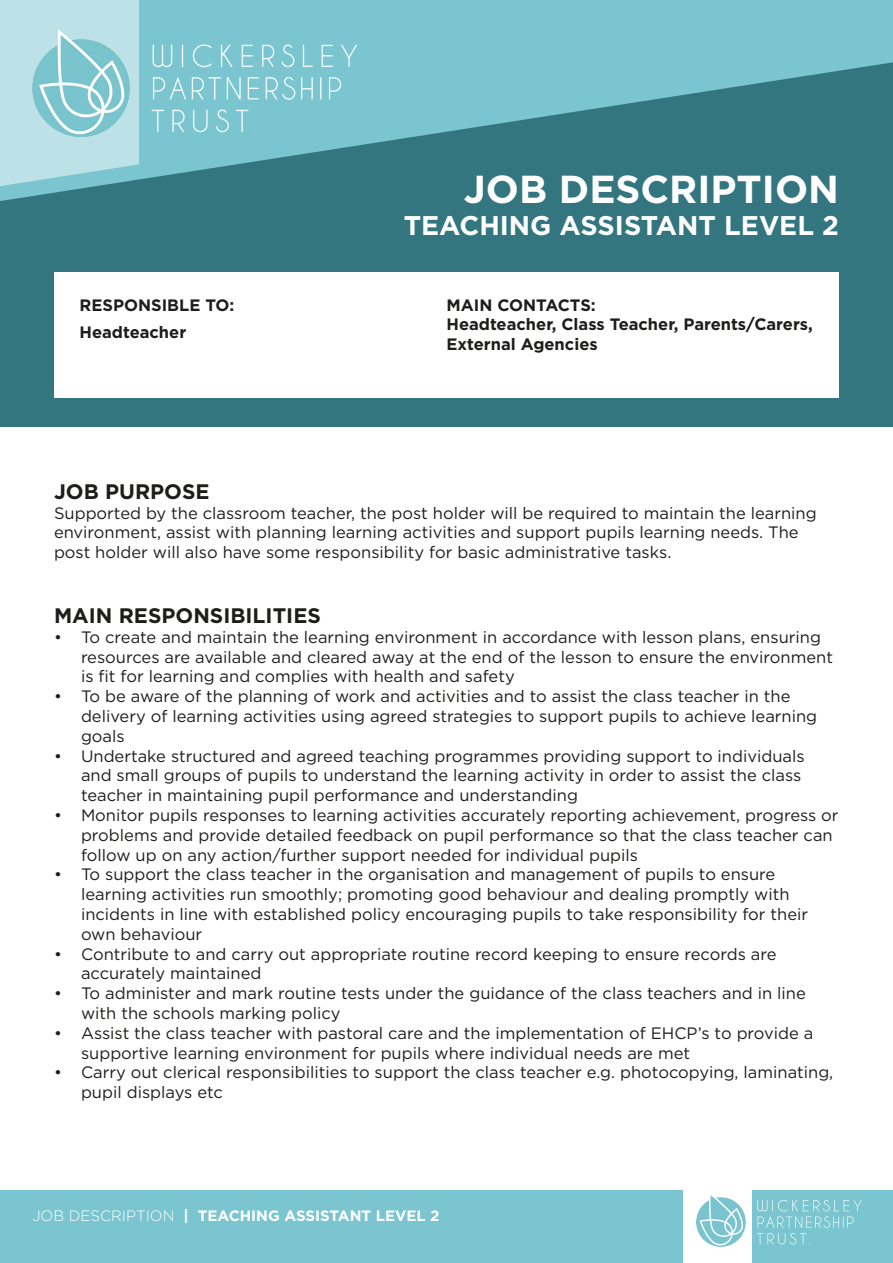
<style>
.page{position:relative;width:893px;height:1263px;background:#fff}
.page>*{position:absolute;margin:0;border:0;box-sizing:border-box;transform-origin:0 0}
.t1{font:700 39px "Gotham";color:#fff}
.t2{font:700 27px "Gotham";color:#fff}
.t3{font:700 21px "Gotham";color:#1d1d1b}
.t4{font:16.5px/19.8px "Gotham";color:#1d1d1b}
.t5{font:700 16.5px/19.8px "Gotham";color:#1d1d1b}
.t6{font:700 15px "Gotham";color:#fff}
.s1{font-weight:300}
</style>
<div class="page">
<div style="left:0;top:1190px;width:683px;height:73px;background:#7ac5cf"></div>
<div style="left:752px;top:1190px;width:141px;height:73px;background:#7ac5cf"></div>
<img style="left:696px;top:1195px;width:166px;height:52px">
<div style="left:0;top:29px;width:893px;height:398px;background:#34767f"></div>
<svg style="left:0;top:0;width:893px;height:201px;fill:#7ac5cf"></svg>
<svg style="left:0;top:0;width:139px;height:192px;background:#afdadf"></svg>
<img style="left:32px;top:29px;width:324px;height:108px">
<div style="left:54px;top:272px;width:784px;height:125px;background:#fff"></div>
<p class="t5" style="left:79px;top:295px;width:156px">RESPONSIBLE TO:</p>
<p class="t5" style="left:79px;top:322px;width:108px">Headteacher</p>
<p class="t1" style="left:464px;top:163px;width:377px">JOB DESCRIPTION</p>
<p class="t2" style="left:404px;top:208px;width:437px">TEACHING ASSISTANT LEVEL 2</p>
<p class="t5" style="left:446px;top:295px;width:151px">MAIN CONTACTS:</p>
<p class="t5" style="left:446px;top:314px;width:368px">Headteacher, Class Teacher, Parents/Carers,<br>External Agencies</p>
<p class="t3" style="left:54px;top:477px;width:157px">JOB PURPOSE</p>
<p class="t4" style="left:54px;top:502px;width:764px">Supported by the classroom teacher, the post holder will be required to maintain the learning environment, assist with planning learning activities and support pupils learning needs. The post holder will also have some responsibility for basic administrative tasks.</p>
<p class="t3" style="left:54px;top:602px;width:268px">MAIN RESPONSIBILITIES</p>
<p class="t4" style="left:81px;top:627px;width:753px;text-indent:-27px">• To create and maintain the learning environment in accordance with lesson plans, ensuring resources are available and cleared away at the end of the lesson to ensure the environment is fit for learning and complies with health and safety</p>
<p class="t4" style="left:81px;top:686px;width:738px;text-indent:-27px">• To be aware of the planning of work and activities and to assist the class teacher in the delivery of learning activities using agreed strategies to support pupils to achieve learning goals</p>
<p class="t4" style="left:81px;top:745px;width:725px;text-indent:-27px">• Undertake structured and agreed teaching programmes providing support to individuals and small groups of pupils to understand the learning activity in order to assist the class teacher in maintaining pupil performance and understanding</p>
<p class="t4" style="left:81px;top:805px;width:759px;text-indent:-27px">• Monitor pupils responses to learning activities accurately reporting achievement, progress or problems and provide detailed feedback on pupil performance so that the class teacher can follow up on any action/further support needed for individual pupils</p>
<p class="t4" style="left:81px;top:864px;width:729px;text-indent:-27px">• To support the class teacher in the organisation and management of pupils to ensure learning activities run smoothly; promoting good behaviour and dealing promptly with incidents in line with established policy encouraging pupils to take responsibility for their own behaviour</p>
<p class="t4" style="left:81px;top:943px;width:697px;text-indent:-27px">• Contribute to and carry out appropriate routine record keeping to ensure records are accurately maintained</p>
<p class="t4" style="left:81px;top:983px;width:726px;text-indent:-27px">• To administer and mark routine tests under the guidance of the class teachers and in line with the schools marking policy</p>
<p class="t4" style="left:81px;top:1023px;width:734px;text-indent:-27px">• Assist the class teacher with pastoral care and the implementation of EHCP’s to provide a supportive learning environment for pupils where individual needs are met</p>
<p class="t4" style="left:81px;top:1062px;width:754px;text-indent:-27px">• Carry out clerical responsibilities to support the class teacher e.g. photocopying, laminating, pupil displays etc</p>
<p class="t6" style="left:32px;top:1206px;width:409px"><span class="s1">JOB DESCRIPTION</span> | TEACHING ASSISTANT LEVEL 2</p>
</div>
